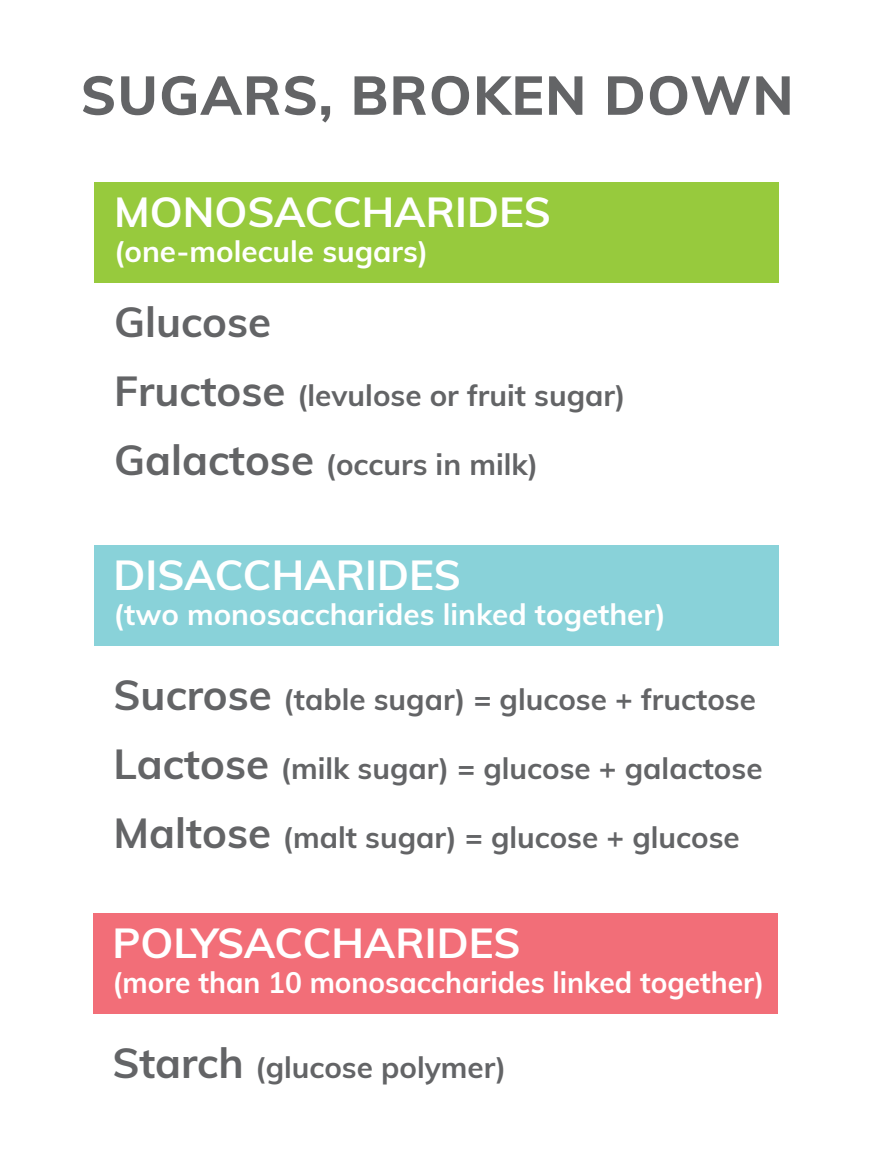
<style>
.page{position:relative;width:880px;height:1150px;background:#fff}
.page>*{position:absolute;margin:0;border:0;box-sizing:border-box;transform-origin:0 0}
.t1{font:800 54px "Muli";letter-spacing:.025em;color:#636466}
.t2{font:700 42px "Muli";color:#fff}
.t3{font:700 42px "Muli";color:#636466}
.t4{font:700 29.7px "Muli";color:#636466}
.t5{font:700 29.7px "Muli";color:#fff}
.t6{font:700 29.7px "Muli";color:#fff;scale:.95 1}
.s1{font-size:42px}
</style>
<div class="page">
<div style="left:94px;top:182px;width:685px;height:100px;background:#97ca3d"></div>
<div style="left:94px;top:545px;width:685px;height:100px;background:#89d2d9"></div>
<div style="left:93px;top:913px;width:685px;height:100px;background:#f26e78"></div>
<h1 class="t1" style="left:81px;top:56px;width:714px">SUGARS, BROKEN DOWN</h1>
<h2 class="t2" style="left:114px;top:181px;width:438px">MONOSACCHARIDES</h2>
<p class="t5" style="left:114px;top:230px;width:316px">(one-molecule sugars)</p>
<h2 class="t3" style="left:114px;top:291px;width:159px">Glucose</h2>
<p class="t4" style="left:114px;top:373px;width:513px"><span class="s1">Fructose</span> (levulose or fruit sugar)</p>
<p class="t4" style="left:114px;top:442px;width:426px"><span class="s1">Galactose</span> (occurs in milk)</p>
<h2 class="t2" style="left:114px;top:544px;width:349px">DISACCHARIDES</h2>
<p class="t5" style="left:114px;top:593px;width:554px">(two monosaccharides linked together)</p>
<p class="t4" style="left:114px;top:678px;width:644px"><span class="s1">Sucrose</span> (table sugar) = glucose + fructose</p>
<p class="t4" style="left:114px;top:747px;width:650px"><span class="s1">Lactose</span> (milk sugar) = glucose + galactose</p>
<p class="t4" style="left:114px;top:816px;width:628px"><span class="s1">Maltose</span> (malt sugar) = glucose + glucose</p>
<h2 class="t2" style="left:113px;top:912px;width:409px">POLYSACCHARIDES</h2>
<p class="t6" style="left:113px;top:961px;width:688px">(more than 10 monosaccharides linked together)</p>
<p class="t4" style="left:113px;top:1046px;width:395px"><span class="s1">Starch</span> (glucose polymer)</p>
</div>
